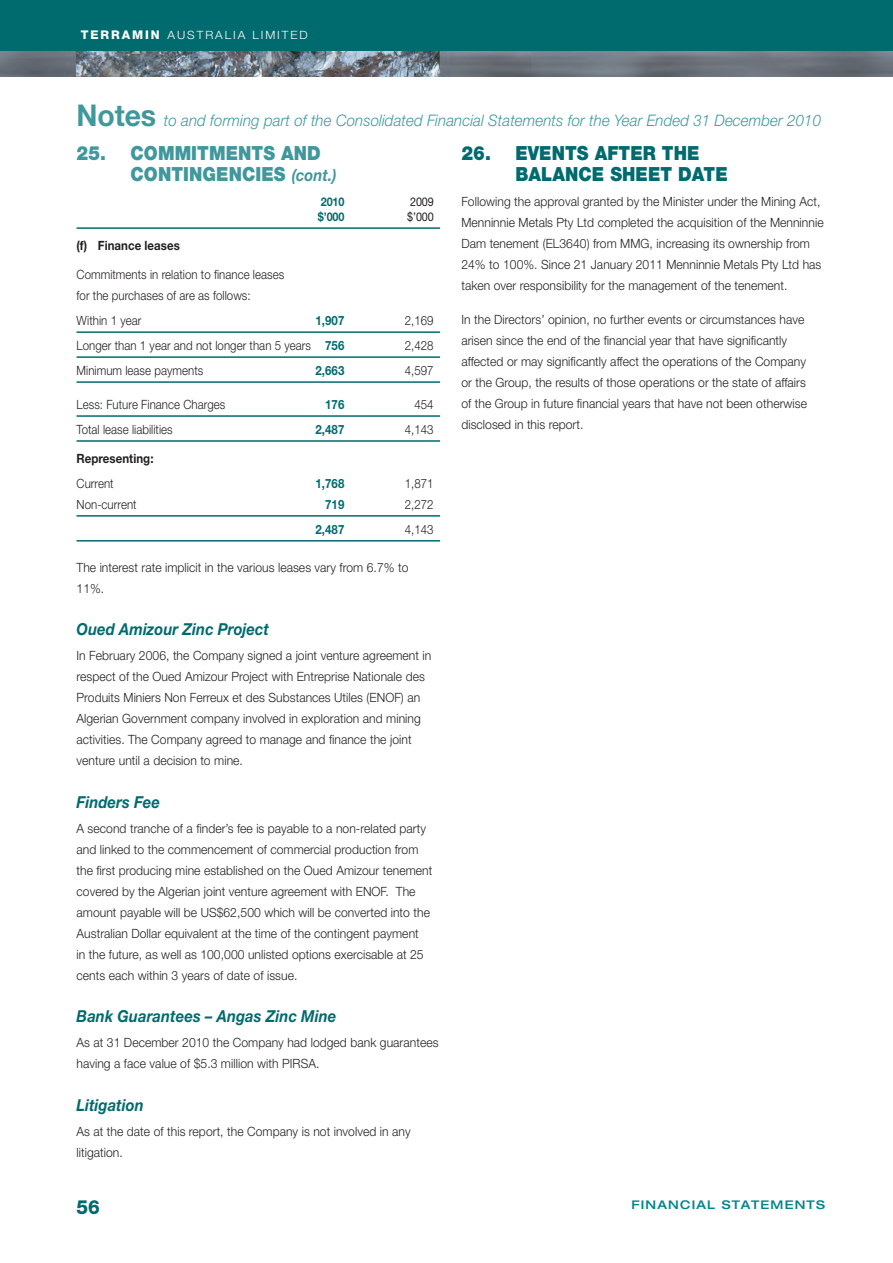
<style>
.page{position:relative;width:893px;height:1263px;background:#fff}
.page>*{position:absolute;margin:0;border:0;box-sizing:border-box;transform-origin:0 0}
.t1{font:900 19.5px "Helvetica Neue";letter-spacing:.005em;color:#40989d;scale:.9 1}
.t2{font:900 19.5px "Helvetica Neue";letter-spacing:.005em;color:#006b6e;scale:.9 1}
.t3{font:800 19.5px "Helvetica Neue";color:#006b6e;scale:.95 1}
.t4{font:italic 700 16.5px "Helvetica Neue";letter-spacing:.005em;color:#006b6e;scale:.9 1}
.t5{font:italic 300 15.9px "Helvetica Neue";letter-spacing:.005em;color:#40989d;scale:.95 1}
.t6{font:300 12.75px/21px "Helvetica Neue";letter-spacing:.005em;color:#231f20;scale:.95 1}
.t7{font:300 12.75px/20.7px "Helvetica Neue";letter-spacing:.005em;color:#231f20;scale:.9 1}
.t8{font:700 12.75px "Helvetica Neue";letter-spacing:.005em;color:#006b6e;scale:.9 1}
.t9{font:700 12.75px "Helvetica Neue";letter-spacing:.005em;color:#231f20;scale:.9 1}
.t10{font:500 expanded 12px "Helvetica Neue";letter-spacing:.1em;color:#01858a}
.t11{font:700 12px "Helvetica Neue";letter-spacing:-.01em;color:#006b6e;scale:.9 1}
.t12{font:12px "Helvetica Neue";letter-spacing:-.01em;color:#231f20;scale:.9 1}
.t13{font:300 11.4px "Helvetica Neue";color:#fff;scale:1.05 1}
.s1{font-weight:800;font-size:12px}
.s2{font-weight:700;font-style:normal;font-size:30px}
.s3{font-weight:700;font-style:italic;font-size:16.5px}
.s4{font-weight:700;color:#006b6e}
</style>
<div class="page">
<div style="left:0;top:0;width:893px;height:55px;background:#006b6e"></div>
<img style="left:0;top:51px;width:893px;height:26px">
<hr style="left:77px;top:227px;width:363px;height:2px;background:#006b6e">
<hr style="left:77px;top:331px;width:363px;height:2px;background:#006b6e">
<hr style="left:77px;top:356px;width:363px;height:2px;background:#006b6e">
<hr style="left:77px;top:381px;width:363px;height:2px;background:#006b6e">
<hr style="left:77px;top:415px;width:363px;height:2px;background:#006b6e">
<hr style="left:77px;top:440px;width:363px;height:2px;background:#006b6e">
<hr style="left:77px;top:515px;width:363px;height:2px;background:#006b6e">
<hr style="left:77px;top:540px;width:363px;height:1px;background:#006b6e">
<p class="t13" style="left:81px;top:28px;width:101px"><span class="s1">TERRAMIN</span> Australia</p>
<p class="t13" style="left:252px;top:28px;width:9px">limited</p>
<p class="t5" style="left:77px;top:110px;width:785px"><span class="s2">Notes</span> to and forming part of the Consolidated Financial Statements for the Year Ended 31 December 2010</p>
<h1 class="t1" style="left:77px;top:141px;width:48px">25. C</h1>
<h1 class="t1" style="left:144px;top:141px;width:196px">OMMITMENTS AND</h1>
<h1 class="t1" style="left:106px;top:162px;width:15px">C</h1>
<h1 class="t1" style="left:144px;top:162px;width:216px">ONTINGENCIES <span class="s3">(cont.)</span></h1>
<h1 class="t2" style="left:461px;top:141px;width:48px">26. E</h1>
<h1 class="t2" style="left:528px;top:141px;width:192px">VENTS AFTER THE</h1>
<h1 class="t2" style="left:491px;top:162px;width:15px">B</h1>
<h1 class="t2" style="left:528px;top:162px;width:223px">ALANCE SHEET DATE</h1>
<p class="t6" style="left:461px;top:190px;width:383px">Following the approval granted by the Minister under the Mining Act, Menninnie Metals Pty Ltd completed the acquisition of the Menninnie Dam tenement (EL3640) from MMG, increasing its ownership from 24% to 100%. Since 21 January 2011 Menninnie Metals Pty Ltd has taken over responsibility for the management of the tenement.</p>
<p class="t6" style="left:461px;top:308px;width:365px">In the Directors’ opinion, no further events or circumstances have arisen since the end of the financial year that have significantly affected or may significantly affect the operations of the Company or the Group, the results of those operations or the state of affairs of the Group in future financial years that have not been otherwise disclosed in this report.</p>
<p class="t11" style="left:321px;top:194px;width:28px">2010</p>
<p class="t12" style="left:410px;top:195px;width:28px">2009</p>
<p class="t11" style="left:318px;top:209px;width:31px">$’000</p>
<p class="t12" style="left:407px;top:210px;width:31px">$’000</p>
<p class="t9" style="left:77px;top:238px;width:116px">(f) Finance leases</p>
<p class="t7" style="left:77px;top:264px;width:232px">Commitments in relation to finance leases for the purchases of are as follows:</p>
<p class="t7" style="left:77px;top:310px;width:74px">Within 1 year</p>
<p class="t8" style="left:315px;top:313px;width:34px">1,907</p>
<p class="t7" style="left:405px;top:310px;width:34px">2,169</p>
<p class="t7" style="left:77px;top:335px;width:299px">Longer than 1 year and not longer than 5 years <span class="s4">756</span></p>
<p class="t7" style="left:405px;top:335px;width:34px">2,428</p>
<p class="t7" style="left:77px;top:360px;width:142px">Minimum lease payments</p>
<p class="t8" style="left:315px;top:362px;width:34px">2,663</p>
<p class="t7" style="left:405px;top:360px;width:34px">4,597</p>
<p class="t7" style="left:77px;top:394px;width:167px">Less: Future Finance Charges</p>
<p class="t8" style="left:325px;top:396px;width:23px">176</p>
<p class="t7" style="left:414px;top:394px;width:23px">454</p>
<p class="t7" style="left:77px;top:419px;width:108px">Total lease liabilities</p>
<p class="t8" style="left:315px;top:421px;width:34px">2,487</p>
<p class="t7" style="left:405px;top:419px;width:34px">4,143</p>
<p class="t9" style="left:77px;top:451px;width:87px">Representing:</p>
<p class="t7" style="left:77px;top:473px;width:43px">Current</p>
<p class="t8" style="left:315px;top:476px;width:34px">1,768</p>
<p class="t7" style="left:405px;top:473px;width:34px">1,871</p>
<p class="t7" style="left:77px;top:494px;width:68px">Non-current</p>
<p class="t8" style="left:325px;top:496px;width:23px">719</p>
<p class="t7" style="left:405px;top:494px;width:34px">2,272</p>
<p class="t8" style="left:315px;top:521px;width:34px">2,487</p>
<p class="t7" style="left:405px;top:518px;width:34px">4,143</p>
<p class="t6" style="left:77px;top:556px;width:351px">The interest rate implicit in the various leases vary from 6.7% to<br>11%.</p>
<p class="t4" style="left:77px;top:619px;width:215px">Oued Amizour Zinc Project</p>
<p class="t6" style="left:77px;top:645px;width:375px">In February 2006, the Company signed a joint venture agreement in respect of the Oued Amizour Project with Entreprise Nationale des Produits Miniers Non Ferreux et des Substances Utiles (ENOF) an Algerian Government company involved in exploration and mining activities. The Company agreed to manage and finance the joint venture until a decision to mine.</p>
<p class="t4" style="left:77px;top:791px;width:94px">Finders Fee</p>
<p class="t6" style="left:77px;top:817px;width:376px">A second tranche of a finder’s fee is payable to a non-related party and linked to the commencement of commercial production from the first producing mine established on the Oued Amizour tenement covered by the Algerian joint venture agreement with ENOF. The amount payable will be US$62,500 which will be converted into the Australian Dollar equivalent at the time of the contingent payment<br>in the future, as well as 100,000 unlisted options exercisable at 25 cents each within 3 years of date of issue.</p>
<p class="t4" style="left:77px;top:1006px;width:290px">Bank Guarantees – Angas Zinc Mine</p>
<p class="t6" style="left:77px;top:1032px;width:383px">As at 31 December 2010 the Company had lodged bank guarantees having a face value of $5.3 million with PIRSA.</p>
<p class="t4" style="left:77px;top:1094px;width:76px">Litigation</p>
<p class="t6" style="left:77px;top:1120px;width:353px">As at the date of this report, the Company is not involved in any litigation.</p>
<h1 class="t3" style="left:77px;top:1196px;width:26px">56</h1>
<p class="t10" style="left:631px;top:1197px;width:195px">FINANCIAL STATEMENTS</p>
</div>
